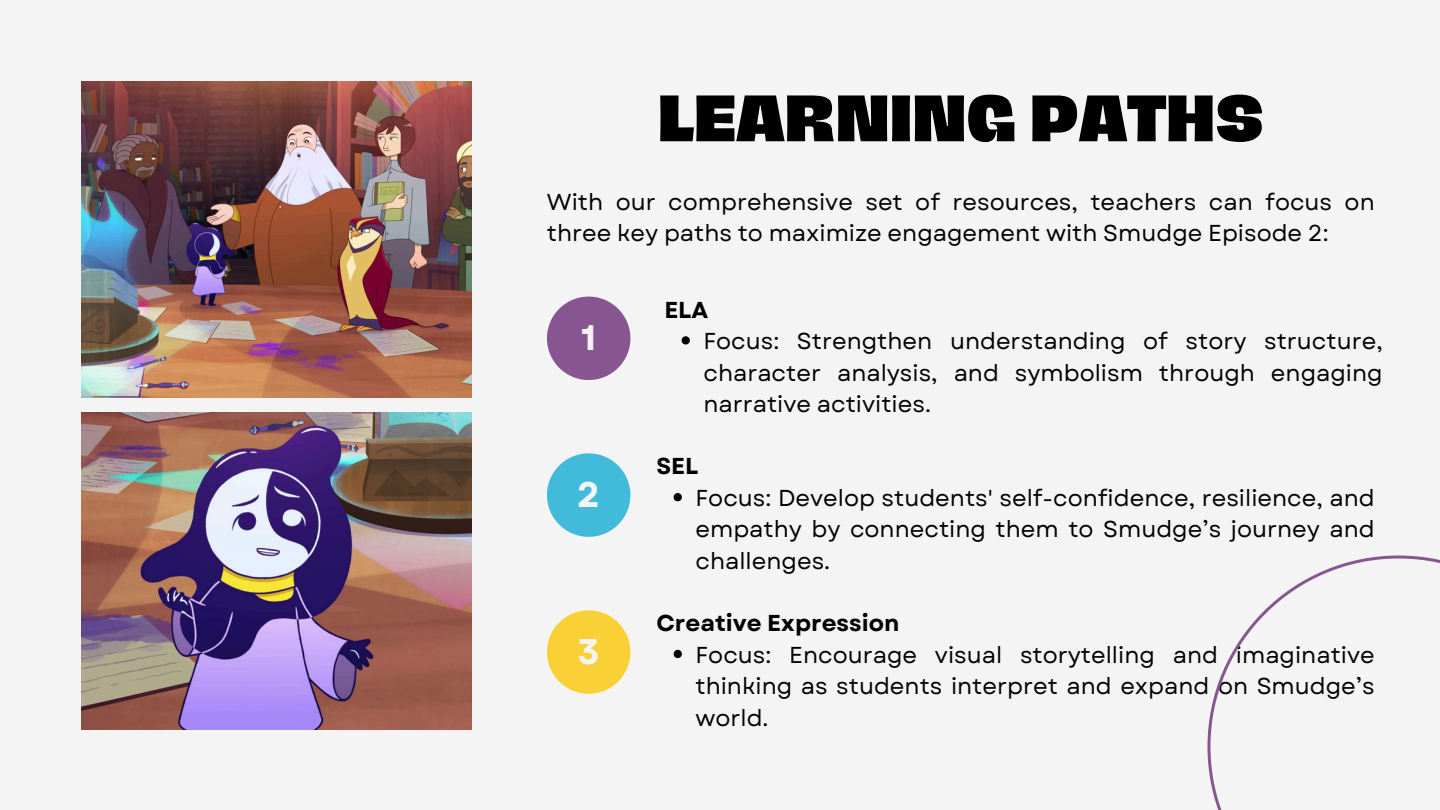
<style>
.page{position:relative;width:1440px;height:810px;background:#f4f4f4}
.page>*{position:absolute;margin:0;border:0;box-sizing:border-box;transform-origin:0 0}
.t1{font:800 60px "Hagrid Text";color:#000}
.t2{font:700 35.5px "Garet";color:#f4f4f4}
.t3{font:23px/31.5px "Garet";color:#000;text-align:justify}
.t4{font:700 23px "Garet";color:#000}
</style>
<div class="page">
<img style="left:81px;top:81px;width:391px;height:317px">
<img style="left:81px;top:413px;width:391px;height:316px">
<div style="left:547px;top:297px;width:83px;height:83px;background:#875691;border-radius:50%"></div>
<svg style="left:674px;top:493px;width:8px;height:8px"></svg>
<svg style="left:674px;top:650px;width:8px;height:8px"></svg>
<svg style="left:1207px;top:556px;width:233px;height:254px"></svg>
<div style="left:547px;top:453px;width:83px;height:84px;background:#42bad9;border-radius:50%"></div>
<div style="left:547px;top:610px;width:83px;height:84px;background:#f9d035;border-radius:50%"></div>
<svg style="left:682px;top:336px;width:8px;height:9px"></svg>
<p class="t1" style="left:658px;top:88px;width:608px">LEARNING PATHS</p>
<p class="t3" style="left:547px;top:186px;width:829px">With our comprehensive set of resources, teachers can focus on three key paths to maximize engagement with Smudge Episode 2:</p>
<p class="t2" style="left:581px;top:312px;width:17px">1</p>
<h2 class="t2" style="left:577px;top:469px;width:24px">2</h2>
<p class="t2" style="left:578px;top:626px;width:24px">3</p>
<p class="t4" style="left:664px;top:293px;width:45px">ELA</p>
<h2 class="t3" style="left:703px;top:325px;width:681px">Focus: Strengthen understanding of story structure, character analysis, and symbolism through engaging narrative activities.</h2>
<p class="t4" style="left:656px;top:450px;width:43px">SEL</p>
<h1 class="t3" style="left:695px;top:482px;width:681px">Focus: Develop students' self-confidence, resilience, and empathy by connecting them to Smudge’s journey and challenges.</h1>
<p class="t4" style="left:656px;top:606px;width:245px">Creative Expression</p>
<p class="t3" style="left:695px;top:639px;width:681px">Focus: Encourage visual storytelling and imaginative thinking as students interpret and expand on Smudge’s world.</p>
</div>
